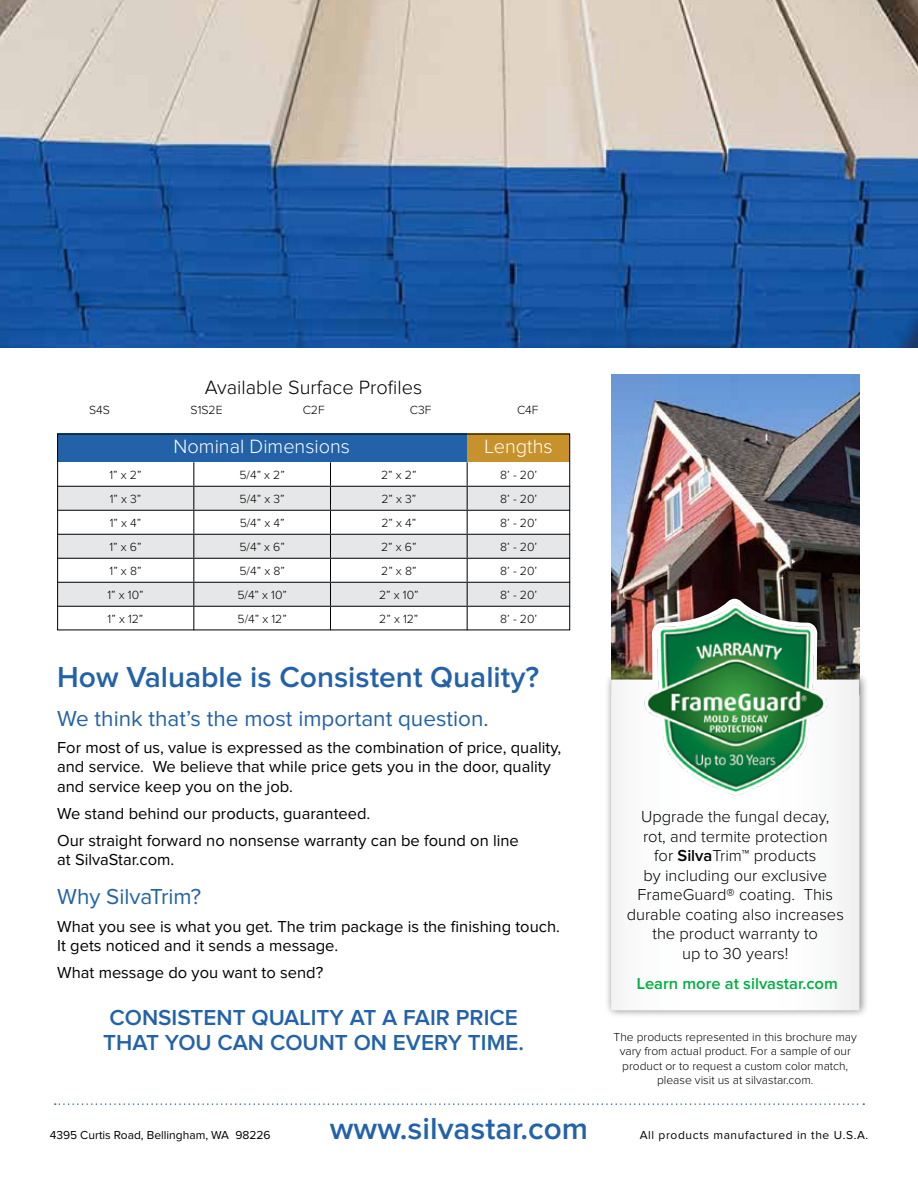
<style>
.page{position:relative;width:918px;height:1188px;background:#fff}
.page>*{position:absolute;margin:0;border:0;box-sizing:border-box;transform-origin:0 0}
.t1{font:600 31.5px "Proxima Nova";color:#2362a9}
.t2{font:600 30px "Proxima Nova";color:#2362a9}
.t3{font:600 22.5px/25.5px "Proxima Nova";color:#2362a9}
.t4{font:22.5px "Proxima Nova";color:#2362a9}
.t5{font:300 19.95px "Proxima Nova";color:#fff}
.t6{font:300 19.95px "Proxima Nova";color:#000}
.t7{font:16.5px/19.5px "Proxima Nova";color:#000}
.t8{font:300 16.5px/19.5px "Proxima Nova";color:#000;text-align:center}
.t9{font:600 16.5px "Proxima Nova";color:#00ae42}
.t10{font:300 12.3px "Proxima Nova";color:#000}
.t11{font:300 12px/14.4px "Proxima Nova";color:#000;text-align:center}
.t12{font:12px "Proxima Nova";letter-spacing:.05em;color:#000}
.t13{font:12px "Proxima Nova";color:#000}
.s1{font-weight:600}
</style>
<div class="page">
<img style="left:611px;top:374px;width:249px;height:217px">
<svg style="left:55px;top:1103px;width:809px;height:2px"></svg>
<img style="left:0;top:0;width:918px;height:348px">
<div style="left:604px;top:591px;width:265px;height:428px;background:#000;opacity:.5"></div>
<svg style="left:611px;top:599px;width:249px;height:411px"></svg>
<img style="left:635px;top:594px;width:200px;height:211px">
<div style="left:57px;top:434px;width:410px;height:28px;background:#2362a9"></div>
<svg style="left:59px;top:487px;width:509px;height:119px;fill:#e6e7e8"></svg>
<hr style="left:57px;top:486px;width:137px;height:1px;background:#000">
<hr style="left:194px;top:486px;width:136px;height:1px;background:#000">
<hr style="left:330px;top:486px;width:137px;height:1px;background:#000">
<hr style="left:467px;top:486px;width:103px;height:1px;background:#000">
<hr style="left:57px;top:510px;width:137px;height:1px;background:#000">
<hr style="left:194px;top:510px;width:136px;height:1px;background:#000">
<hr style="left:330px;top:510px;width:137px;height:1px;background:#000">
<hr style="left:467px;top:510px;width:103px;height:1px;background:#000">
<hr style="left:57px;top:534px;width:137px;height:1px;background:#000">
<hr style="left:194px;top:534px;width:136px;height:1px;background:#000">
<hr style="left:330px;top:534px;width:137px;height:1px;background:#000">
<hr style="left:467px;top:534px;width:103px;height:1px;background:#000">
<hr style="left:57px;top:558px;width:137px;height:1px;background:#000">
<hr style="left:194px;top:558px;width:136px;height:1px;background:#000">
<hr style="left:330px;top:558px;width:137px;height:1px;background:#000">
<hr style="left:467px;top:558px;width:103px;height:1px;background:#000">
<hr style="left:57px;top:582px;width:137px;height:1px;background:#000">
<hr style="left:194px;top:582px;width:136px;height:1px;background:#000">
<hr style="left:330px;top:582px;width:137px;height:1px;background:#000">
<hr style="left:467px;top:582px;width:103px;height:1px;background:#000">
<hr style="left:57px;top:606px;width:137px;height:1px;background:#000">
<hr style="left:194px;top:606px;width:136px;height:1px;background:#000">
<svg style="left:193px;top:462px;width:1px;height:166px"></svg>
<hr style="left:330px;top:606px;width:137px;height:1px;background:#000">
<svg style="left:330px;top:462px;width:1px;height:166px"></svg>
<hr style="left:467px;top:606px;width:103px;height:1px;background:#000">
<svg style="left:467px;top:462px;width:1px;height:166px"></svg>
<div style="left:468px;top:434px;width:102px;height:28px;background:#c7922c"></div>
<p class="t6" style="left:205px;top:378px;width:219px">Available Surface Profiles</p>
<p class="t10" style="left:89px;top:404px;width:22px">S4S</p>
<p class="t10" style="left:191px;top:404px;width:34px">S1S2E</p>
<p class="t10" style="left:303px;top:404px;width:24px">C2F</p>
<p class="t10" style="left:410px;top:404px;width:23px">C3F</p>
<p class="t10" style="left:517px;top:404px;width:23px">C4F</p>
<p class="t5" style="left:174px;top:438px;width:178px">Nominal Dimensions</p>
<p class="t5" style="left:485px;top:438px;width:69px">Lengths</p>
<p class="t10" style="left:109px;top:469px;width:34px">1” x 2”</p>
<p class="t10" style="left:239px;top:469px;width:47px">5/4” x 2”</p>
<p class="t10" style="left:381px;top:469px;width:37px">2” x 2”</p>
<p class="t10" style="left:500px;top:469px;width:39px">8’ - 20’</p>
<p class="t10" style="left:110px;top:493px;width:33px">1” x 3”</p>
<p class="t10" style="left:240px;top:493px;width:47px">5/4” x 3”</p>
<p class="t10" style="left:381px;top:493px;width:36px">2” x 3”</p>
<p class="t10" style="left:500px;top:493px;width:39px">8’ - 20’</p>
<p class="t10" style="left:110px;top:517px;width:33px">1” x 4”</p>
<p class="t10" style="left:240px;top:517px;width:46px">5/4” x 4”</p>
<p class="t10" style="left:381px;top:517px;width:36px">2” x 4”</p>
<p class="t10" style="left:500px;top:517px;width:39px">8’ - 20’</p>
<p class="t10" style="left:109px;top:541px;width:34px">1” x 6”</p>
<p class="t10" style="left:239px;top:541px;width:47px">5/4” x 6”</p>
<p class="t10" style="left:381px;top:541px;width:37px">2” x 6”</p>
<p class="t10" style="left:500px;top:541px;width:39px">8’ - 20’</p>
<p class="t10" style="left:110px;top:565px;width:33px">1” x 8”</p>
<p class="t10" style="left:240px;top:565px;width:47px">5/4” x 8”</p>
<p class="t10" style="left:381px;top:565px;width:37px">2” x 8”</p>
<p class="t10" style="left:500px;top:565px;width:39px">8’ - 20’</p>
<p class="t10" style="left:107px;top:589px;width:38px">1” x 10”</p>
<p class="t10" style="left:237px;top:589px;width:51px">5/4” x 10”</p>
<p class="t10" style="left:379px;top:589px;width:41px">2” x 10”</p>
<p class="t10" style="left:500px;top:589px;width:39px">8’ - 20’</p>
<p class="t10" style="left:108px;top:613px;width:37px">1” x 12”</p>
<p class="t10" style="left:238px;top:613px;width:51px">5/4” x 12”</p>
<p class="t10" style="left:379px;top:613px;width:41px">2” x 12”</p>
<p class="t10" style="left:500px;top:613px;width:39px">8’ - 20’</p>
<h2 class="t2" style="left:57px;top:663px;width:483px">How Valuable is Consistent Quality?</h2>
<h3 class="t4" style="left:57px;top:708px;width:433px">We think that’s the most important question.</h3>
<p class="t7" style="left:57px;top:738px;width:506px">For most of us, value is expressed as the combination of price, quality, and service. We believe that while price gets you in the door, quality and service keep you on the job.</p>
<p class="t7" style="left:57px;top:800px;width:463px;line-height:27px">We stand behind our products, guaranteed.<br>Our straight forward no nonsense warranty can be found on line</p>
<p class="t7" style="left:57px;top:850px;width:119px">at SilvaStar.com.</p>
<h3 class="t4" style="left:57px;top:886px;width:146px">Why SilvaTrim?</h3>
<p class="t7" style="left:57px;top:917px;width:504px">What you see is what you get. The trim package is the finishing touch.<br>It gets noticed and it sends a message.</p>
<p class="t7" style="left:57px;top:964px;width:268px">What message do you want to send?</p>
<h3 class="t3" style="left:103px;top:1006px;width:422px">CONSISTENT QUALITY AT A FAIR PRICE<br>THAT YOU CAN COUNT ON EVERY TIME.</h3>
<p class="t13" style="left:50px;top:1129px;width:223px">4395 Curtis Road, Bellingham, WA 98226</p>
<h1 class="t1" style="left:330px;top:1114px;width:260px">www.silvastar.com</h1>
<p class="t8" style="left:627px;top:808px;width:219px">Upgrade the fungal decay,<br>rot, and termite protection<br>for <span class="s1">Silva</span>Trim™ products<br>by including our exclusive<br>FrameGuard® coating. This durable coating also increases the product warranty to<br>up to 30 years!</p>
<p class="t9" style="left:637px;top:976px;width:202px">Learn more at silvastar.com</p>
<p class="t11" style="left:614px;top:1030px;width:245px">The products represented in this brochure may vary from actual product. For a sample of our product or to request a custom color match, please visit us at silvastar.com.</p>
<p class="t12" style="left:640px;top:1129px;width:230px">All products manufactured in the U.S.A.</p>
</div>
